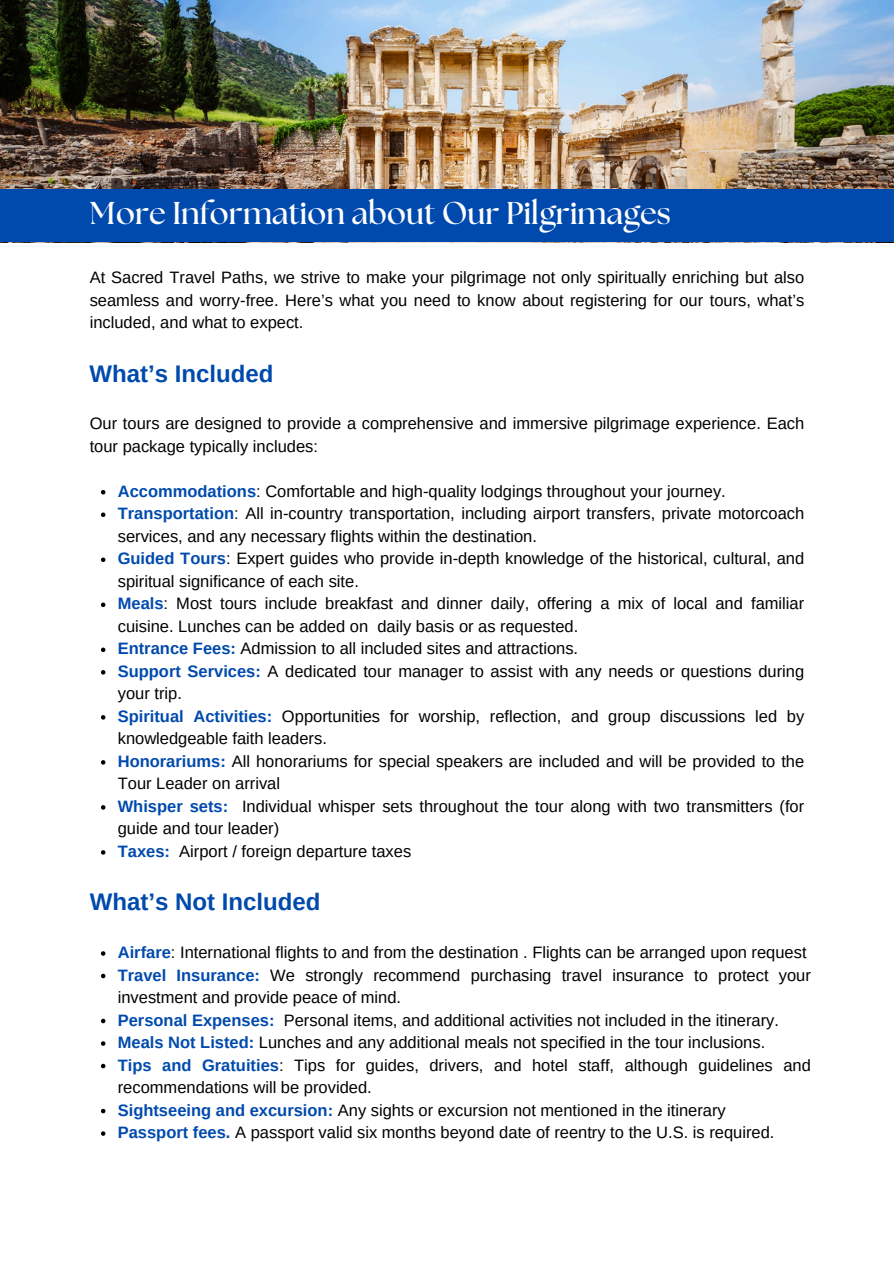
<style>
.page{position:relative;width:894px;height:1264px;background:#fff}
.page>*{position:absolute;margin:0;border:0;box-sizing:border-box;transform-origin:0 0}
.t1{font:700 31.5px "The Seasons";color:#fff}
.t2{font:700 24px "Arimo";color:#004aad}
.t3{font:16.5px/22.5px "Arimo";color:#000}
.t4{font:700 16.5px "Arimo";color:#004aad}
.s1{font-weight:700;color:#004aad}
</style>
<div class="page">
<svg style="left:101px;top:490px;width:4px;height:4px"></svg>
<svg style="left:101px;top:512px;width:4px;height:5px"></svg>
<svg style="left:101px;top:557px;width:4px;height:5px"></svg>
<svg style="left:101px;top:602px;width:4px;height:5px"></svg>
<svg style="left:101px;top:647px;width:4px;height:5px"></svg>
<svg style="left:101px;top:670px;width:4px;height:4px"></svg>
<svg style="left:101px;top:715px;width:4px;height:4px"></svg>
<svg style="left:101px;top:760px;width:4px;height:4px"></svg>
<svg style="left:101px;top:805px;width:4px;height:4px"></svg>
<svg style="left:101px;top:850px;width:4px;height:4px"></svg>
<img style="left:0;top:0;width:893px;height:189px">
<div style="left:0;top:189px;width:893px;height:53px;background:#004aad"></div>
<svg style="left:101px;top:951px;width:4px;height:4px"></svg>
<svg style="left:101px;top:973px;width:4px;height:5px"></svg>
<svg style="left:101px;top:1018px;width:4px;height:5px"></svg>
<svg style="left:101px;top:1041px;width:4px;height:4px"></svg>
<svg style="left:101px;top:1063px;width:4px;height:5px"></svg>
<svg style="left:101px;top:1108px;width:4px;height:5px"></svg>
<svg style="left:101px;top:1131px;width:4px;height:4px"></svg>
<p class="t1" style="left:90px;top:199px;width:582px">More Information about Our Pilgrimages</p>
<p class="t3" style="left:90px;top:266px;width:716px;text-align:justify">At Sacred Travel Paths, we strive to make your pilgrimage not only spiritually enriching but also seamless and worry-free. Here’s what you need to know about registering for our tours, what’s included, and what to expect.</p>
<p class="t2" style="left:89px;top:360px;width:185px">What’s Included</p>
<h1 class="t3" style="left:90px;top:412px;width:715px">Our tours are designed to provide a comprehensive and immersive pilgrimage experience. Each tour package typically includes:</h1>
<p class="t3" style="left:118px;top:480px;width:609px"><span class="s1">Accommodations</span>: Comfortable and high-quality lodgings throughout your journey.</p>
<h2 class="t3" style="left:118px;top:502px;width:687px"><span class="s1">Transportation</span>: All in-country transportation, including airport transfers, private motorcoach services, and any necessary flights within the destination.</h2>
<p class="t3" style="left:118px;top:547px;width:687px"><span class="s1">Guided Tours</span>: Expert guides who provide in-depth knowledge of the historical, cultural, and spiritual significance of each site.</p>
<p class="t3" style="left:118px;top:592px;width:687px"><span class="s1">Meals</span>: Most tours include breakfast and dinner daily, offering a mix of local and familiar cuisine. Lunches can be added on daily basis or as requested.</p>
<p class="t3" style="left:118px;top:637px;width:462px"><span class="s1">Entrance Fees:</span> Admission to all included sites and attractions.</p>
<p class="t3" style="left:118px;top:660px;width:687px"><span class="s1">Support Services:</span> A dedicated tour manager to assist with any needs or questions during your trip.</p>
<p class="t3" style="left:118px;top:705px;width:687px"><span class="s1">Spiritual Activities:</span> Opportunities for worship, reflection, and group discussions led by knowledgeable faith leaders.</p>
<p class="t3" style="left:118px;top:750px;width:687px"><span class="s1">Honorariums:</span> All honorariums for special speakers are included and will be provided to the<br>Tour Leader on arrival</p>
<p class="t3" style="left:118px;top:795px;width:687px"><span class="s1">Whisper sets:</span> Individual whisper sets throughout the tour along with two transmitters (for guide and tour leader)</p>
<p class="t3" style="left:118px;top:840px;width:295px"><span class="s1">Taxes:</span> Airport / foreign departure taxes</p>
<p class="t2" style="left:90px;top:888px;width:232px">What’s Not Included</p>
<h2 class="t3" style="left:118px;top:941px;width:690px"><span class="s1">Airfare</span>: International flights to and from the destination . Flights can be arranged upon request</h2>
<p class="t3" style="left:118px;top:963px;width:694px"><span class="s1">Travel Insurance:</span> We strongly recommend purchasing travel insurance to protect your investment and provide peace of mind.</p>
<p class="t4" style="left:118px;top:1010px;width:158px">Personal Expenses:</p>
<p class="t3" style="left:118px;top:1008px;width:662px;text-indent:166px">Personal items, and additional activities not included in the itinerary.<br><span class="s1">Meals Not Listed:</span> Lunches and any additional meals not specified in the tour inclusions.</p>
<p class="t3" style="left:118px;top:1053px;width:694px"><span class="s1">Tips and Gratuities</span>: Tips for guides, drivers, and hotel staff, although guidelines and recommendations will be provided.</p>
<p class="t3" style="left:118px;top:1098px;width:609px"><span class="s1">Sightseeing and excursion:</span> Any sights or excursion not mentioned in the itinerary</p>
<p class="t3" style="left:118px;top:1121px;width:658px"><span class="s1">Passport fees.</span> A passport valid six months beyond date of reentry to the U.S. is required.</p>
</div>
